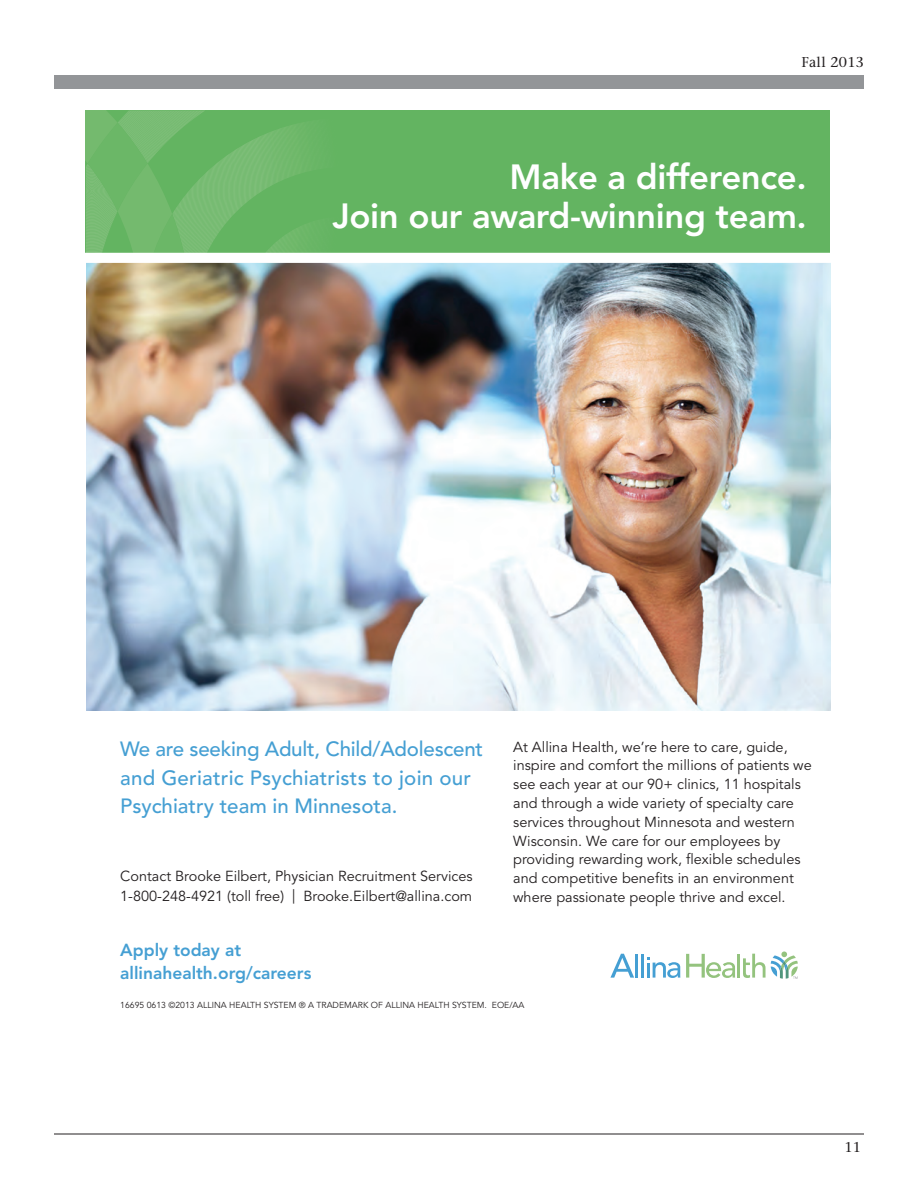
<style>
.page{position:relative;width:918px;height:1188px;background:#fff}
.page>*{position:absolute;margin:0;border:0;box-sizing:border-box;transform-origin:0 0}
.t1{font:800 34.8px/39.2px "Avenir LT Std";letter-spacing:-.01em;color:#fff;text-align:right}
.t2{font:500 20.55px/28.3px "Avenir LT Std";color:#459fd3}
.t3{font:800 17.4px/23.1px "Avenir LT Std";color:#459fd3}
.t4{font:14.55px/18.8px "Avenir LT Std";color:#231f20}
.t5{font:14.25px "Stone Serif";letter-spacing:.02em;color:#231f20}
.t6{font:8.7px "Avenir LT Std";color:#231f20}
</style>
<div class="page">
<div style="left:54px;top:75px;width:810px;height:13px;background:#939598"></div>
<hr style="left:54px;top:1134px;width:810px;height:1px;background:#231f20">
<img style="left:86px;top:263px;width:744px;height:448px">
<div style="left:86px;top:110px;width:744px;height:145px;background:#63b461"></div>
<svg style="left:86px;top:110px;width:263px;height:143px"></svg>
<hr style="left:635px;top:954px;width:3px;height:24px;background:#459fd3">
<hr style="left:641px;top:954px;width:3px;height:24px;background:#459fd3">
<hr style="left:737px;top:954px;width:3px;height:24px;background:#94c37e">
<svg style="left:743px;top:952px;width:55px;height:27px"></svg>
<svg style="left:647px;top:957px;width:33px;height:21px"></svg>
<svg style="left:610px;top:954px;width:24px;height:24px"></svg>
<svg style="left:686px;top:954px;width:49px;height:24px"></svg>
<div style="left:68px;top:253px;width:782px;height:10px;background:#fff"></div>
<p class="t5" style="left:801px;top:53px;width:64px">Fall 2013</p>
<p class="t1" style="left:332px;top:157px;width:476px">Make a difference.<br>Join our award-winning team.</p>
<p class="t2" style="left:120px;top:735px;width:365px">We are seeking Adult, Child/Adolescent and Geriatric Psychiatrists to join our<br>Psychiatry team in Minnesota.</p>
<p class="t4" style="left:513px;top:738px;width:300px">At Allina Health, we’re here to care, guide, inspire and comfort the millions of patients we see each year at our 90+ clinics, 11 hospitals and through a wide variety of specialty care services throughout Minnesota and western Wisconsin. We care for our employees by providing rewarding work, flexible schedules and competitive benefits in an environment where passionate people thrive and excel.</p>
<p class="t4" style="left:120px;top:866px;width:354px;line-height:20.2px">Contact Brooke Eilbert, Physician Recruitment Services<br>1-800-248-4921 (toll free) | Brooke.Eilbert@allina.com</p>
<p class="t3" style="left:120px;top:938px;width:193px">Apply today at allinahealth.org/careers</p>
<p class="t6" style="left:120px;top:1000px;width:406px">16695 0613 ©2013 ALLINA HEALTH SYSTEM ® A TRADEMARK OF ALLINA HEALTH SYSTEM. EOE/AA</p>
<p class="t5" style="left:844px;top:1139px;width:18px">11</p>
</div>
